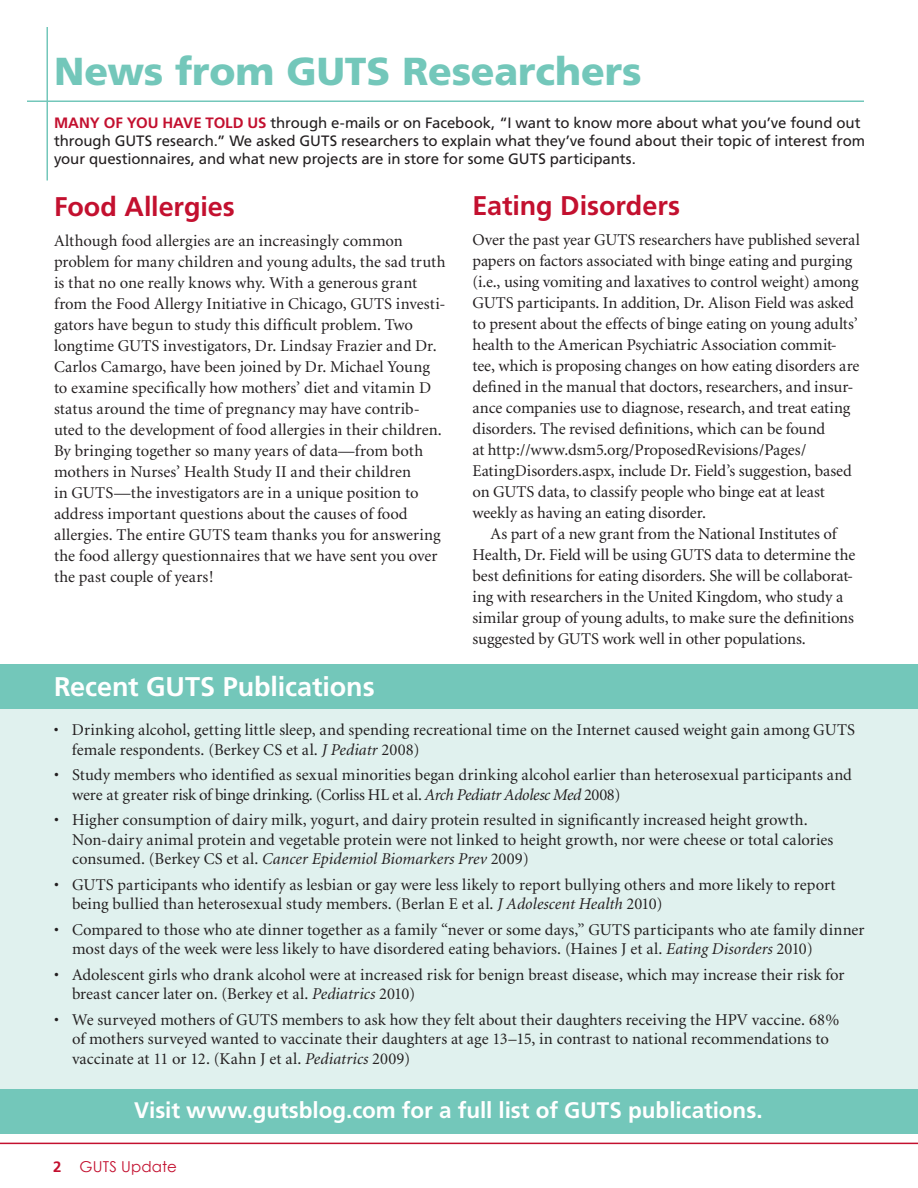
<style>
.page{position:relative;width:918px;height:1188px;background:#fff}
.page>*{position:absolute;margin:0;border:0;box-sizing:border-box;transform-origin:0 0}
.t1{font:900 39px "Frutiger";letter-spacing:-.005em;color:#73c7ba}
.t2{font:700 27px "Frutiger";color:#c3102f}
.t3{font:700 27px "Frutiger";letter-spacing:-.005em;color:#fff}
.t4{font:700 22.5px "Frutiger";color:#fff}
.t5{font:16.5px/21px "Minion";color:#231f20}
.t6{font:15px/18px "Frutiger";letter-spacing:-.005em;color:#231f20}
.t7{font:15px "Century Gothic";letter-spacing:.01em;color:#c3102f}
.s1{font-weight:700;color:#c3102f}
.s2{font-style:italic}
.s3{font-family:"Frutiger";font-weight:700}
</style>
<div class="page">
<hr style="left:46px;top:27px;width:2px;height:153px;background:#73c7ba">
<hr style="left:27px;top:100px;width:837px;height:2px;background:#73c7ba">
<div style="left:0;top:685px;width:918px;height:444px;background:#e0f1ee"></div>
<div style="left:0;top:664px;width:918px;height:45px;background:#73c7ba"></div>
<div style="left:0;top:1089px;width:918px;height:45px;background:#73c7ba"></div>
<hr style="left:0;top:1143px;width:918px;height:1px;background:#c3102f">
<h1 class="t1" style="left:54px;top:48px;width:589px">News from GUTS Researchers</h1>
<p class="t6" style="left:54px;top:114px;width:813px"><span class="s1">MANY OF YOU HAVE TOLD US</span> through e-mails or on Facebook, “I want to know more about what you’ve found out through GUTS research.” We asked GUTS researchers to explain what they’ve found about their topic of interest from your questionnaires, and what new projects are in store for some GUTS participants.</p>
<h2 class="t2" style="left:54px;top:191px;width:182px">Food Allergies</h2>
<p class="t5" style="left:54px;top:231px;width:393px">Although food allergies are an increasingly common problem for many children and young adults, the sad truth is that no one really knows why. With a generous grant from the Food Allergy Initiative in Chicago, GUTS investi&shy;gators have begun to study this difficult problem. Two longtime GUTS investigators, Dr. Lindsay Frazier and Dr.<br>Carlos Camargo, have been joined by Dr. Michael Young to examine specifically how mothers’ diet and vitamin D status around the time of pregnancy may have contrib&shy;uted to the development of food allergies in their children.<br>By bringing together so many years of data—from both mothers in Nurses’ Health Study II and their children<br>in GUTS—the investigators are in a unique position to address important questions about the causes of food allergies. The entire GUTS team thanks you for answering the food allergy questionnaires that we have sent you over the past couple of years!</p>
<h2 class="t2" style="left:472px;top:190px;width:209px">Eating Disorders</h2>
<p class="t5" style="left:472px;top:230px;width:389px">Over the past year GUTS researchers have published several papers on factors associated with binge eating and purging (i.e., using vomiting and laxatives to control weight) among GUTS participants. In addition, Dr. Alison Field was asked to present about the effects of binge eating on young adults’ health to the American Psychiatric Association commit&shy;tee, which is proposing changes on how eating disorders are defined in the manual that doctors, researchers, and insur&shy;ance companies use to diagnose, research, and treat eating disorders. The revised definitions, which can be found<br>at http://www.dsm5.org/ProposedRevisions/Pages/ EatingDisorders.aspx, include Dr. Field’s suggestion, based on GUTS data, to classify people who binge eat at least weekly as having an eating disorder.</p>
<p class="t5" style="left:472px;top:524px;width:384px;text-indent:18px">As part of a new grant from the National Institutes of Health, Dr. Field will be using GUTS data to determine the best definitions for eating disorders. She will be collaborat&shy;ing with researchers in the United Kingdom, who study a similar group of young adults, to make sure the definitions suggested by GUTS work well in other populations.</p>
<h2 class="t3" style="left:54px;top:671px;width:322px">Recent GUTS Publications</h2>
<p class="t5" style="left:72px;top:721px;width:785px;line-height:19.5px">Drinking alcohol, getting little sleep, and spending recreational time on the Internet caused weight gain among GUTS female respondents. (Berkey CS et al. <span class="s2">J Pediatr</span> 2008)</p>
<p class="t5" style="left:72px;top:766px;width:782px;line-height:19.5px">Study members who identified as sexual minorities began drinking alcohol earlier than heterosexual participants and were at greater risk of binge drinking. (Corliss HL et al. <span class="s2">Arch Pediatr Adolesc Med</span> 2008)</p>
<p class="t5" style="left:72px;top:811px;width:763px;line-height:19.5px">Higher consumption of dairy milk, yogurt, and dairy protein resulted in significantly increased height growth.<br>Non-dairy animal protein and vegetable protein were not linked to height growth, nor were cheese or total calories consumed. (Berkey CS et al. <span class="s2">Cancer Epidemiol Biomarkers Prev</span> 2009)</p>
<p class="t5" style="left:72px;top:875px;width:765px;line-height:19.5px">GUTS participants who identify as lesbian or gay were less likely to report bullying others and more likely to report being bullied than heterosexual study members. (Berlan E et al. <span class="s2">J Adolescent Health</span> 2010)</p>
<p class="t5" style="left:72px;top:920px;width:794px;line-height:19.5px">Compared to those who ate dinner together as a family “never or some days,” GUTS participants who ate family dinner most days of the week were less likely to have disordered eating behaviors. (Haines J et al. <span class="s2">Eating Disorders</span> 2010)</p>
<p class="t5" style="left:72px;top:965px;width:774px;line-height:19.5px">Adolescent girls who drank alcohol were at increased risk for benign breast disease, which may increase their risk for breast cancer later on. (Berkey et al. <span class="s2">Pediatrics</span> 2010)</p>
<p class="t5" style="left:72px;top:1010px;width:769px;line-height:19.5px">We surveyed mothers of GUTS members to ask how they felt about their daughters receiving the HPV vaccine. 68% of mothers surveyed wanted to vaccinate their daughters at age 13–15, in contrast to national recommendations to vaccinate at 11 or 12. (Kahn J et al. <span class="s2">Pediatrics</span> 2009)</p>
<h3 class="t4" style="left:134px;top:1097px;width:630px">Visit www.gutsblog.com for a full list of GUTS publications.</h3>
<p class="t7" style="left:53px;top:1157px;width:125px"><span class="s3">2</span> GUTS Update</p>
</div>
